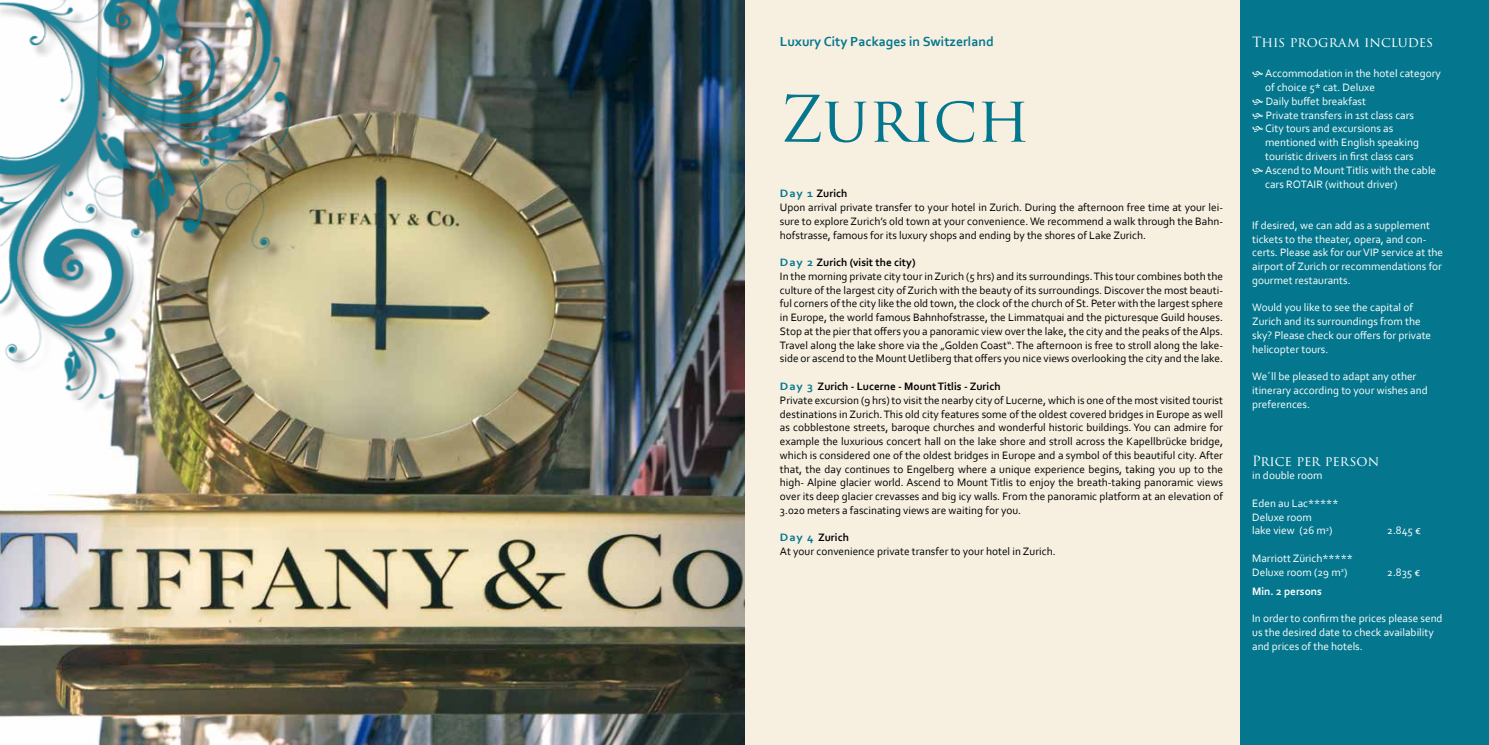
<style>
.page{position:relative;width:1489px;height:745px;background:#fff}
.page>*{position:absolute;margin:0;border:0;box-sizing:border-box;transform-origin:0 0}
.t1{font:62.5px "Trajan Pro 3";letter-spacing:-.01em;color:#04778e}
.t2{font:13.75px "Trajan Pro 3";letter-spacing:-.01em;color:#fff}
.t3{font:700 13.75px "Corbel";color:#04778e}
.t4{font:11.25px/13.8px "Corbel";color:#000}
.t5{font:11.25px/13.8px "Corbel";color:#fff}
.t6{font:700 11.25px "Corbel";color:#fff}
.s1{font-weight:700;color:#04778e}
.s2{font-weight:700}
</style>
<div class="page">
<div style="left:0;top:0;width:1488px;height:744px;background:#f7f0e1"></div>
<img style="left:0;top:0;width:744px;height:744px">
<div style="left:1240px;top:0;width:248px;height:744px;background:#04778e"></div>
<div style="left:0;top:0;width:305px;height:414px;background:#000;opacity:.5"></div>
<img style="left:0;top:0;width:290px;height:399px">
<p class="t3" style="left:780px;top:33px;width:215px">Luxury City Packages in Switzerland</p>
<p class="t2" style="left:1251px;top:33px;width:183px">This program includes</p>
<p class="t5" style="left:1265px;top:66px;width:177px">Accommodation in the hotel category of choice 5* cat. Deluxe<br>Daily buffet breakfast<br>Private transfers in 1st class cars<br>City tours and excursions as mentioned with English speaking touristic drivers in first class cars<br>Ascend to Mount Titlis with the cable cars ROTAIR (without driver)</p>
<p class="t5" style="left:1252px;top:218px;width:192px">If desired, we can add as a supplement tickets to the theater, opera, and con&shy;certs. Please ask for our VIP service at the airport of Zurich or recommendations for gourmet restaurants.</p>
<p class="t5" style="left:1252px;top:300px;width:180px">Would you like to see the capital of<br>Zurich and its surroundings from the sky? Please check our offers for private helicopter tours.</p>
<p class="t5" style="left:1252px;top:369px;width:177px">We´ll be pleased to adapt any other itinerary according to your wishes and preferences.</p>
<h1 class="t1" style="left:780px;top:76px;width:251px">Zurich</h1>
<p class="t4" style="left:780px;top:186px;width:444px"><span class="s1">Day 1</span> <span class="s2">Zurich<br></span>Upon arrival private transfer to your hotel in Zurich. During the afternoon free time at your lei&shy;sure to explore Zurich’s old town at your convenience. We recommend a walk through the Bahn&shy;hofstrasse, famous for its luxury shops and ending by the shores of Lake Zurich.</p>
<p class="t4" style="left:780px;top:255px;width:444px"><span class="s1">Day 2</span> <span class="s2">Zurich (visit the city)<br></span>In the morning private city tour in Zurich (5 hrs) and its surroundings. This tour combines both the culture of the largest city of Zurich with the beauty of its surroundings. Discover the most beauti&shy;ful corners of the city like the old town, the clock of the church of St. Peter with the largest sphere in Europe, the world famous Bahnhofstrasse, the Limmatquai and the picturesque Guild houses.<br>Stop at the pier that offers you a panoramic view over the lake, the city and the peaks of the Alps.<br>Travel along the lake shore via the „Golden Coast“. The afternoon is free to stroll along the lake&shy;side or ascend to the Mount Uetliberg that offers you nice views overlooking the city and the lake.</p>
<p class="t4" style="left:780px;top:379px;width:444px"><span class="s1">Day 3</span> <span class="s2">Zurich - Lucerne - Mount Titlis - Zurich<br></span>Private excursion (9 hrs) to visit the nearby city of Lucerne, which is one of the most visited tourist destinations in Zurich. This old city features some of the oldest covered bridges in Europe as well as cobblestone streets, baroque churches and wonderful historic buildings. You can admire for example the luxurious concert hall on the lake shore and stroll across the Kapellbrücke bridge, which is considered one of the oldest bridges in Europe and a symbol of this beautiful city. After that, the day continues to Engelberg where a unique experience begins, taking you up to the high- Alpine glacier world. Ascend to Mount Titlis to enjoy the breath-taking panoramic views over its deep glacier crevasses and big icy walls. From the panoramic platform at an elevation of 3.020 meters a fascinating views are waiting for you.</p>
<p class="t4" style="left:780px;top:530px;width:277px"><span class="s1">Day 4</span> <span class="s2">Zurich<br></span>At your convenience private transfer to your hotel in Zurich.</p>
<p class="t2" style="left:1252px;top:451px;width:128px">Price per person</p>
<p class="t5" style="left:1252px;top:468px;width:72px">in double room</p>
<p class="t5" style="left:1252px;top:495px;width:88px">Eden au Lac*****<br>Deluxe room<br>lake view (26 m<sup>2</sup>)</p>
<p class="t5" style="left:1386px;top:523px;width:35px">2.845 €</p>
<p class="t5" style="left:1251px;top:550px;width:102px">Marriott Zürich*****<br>Deluxe room (29 m<sup>2</sup>)</p>
<p class="t5" style="left:1387px;top:564px;width:35px">2.835 €</p>
<p class="t6" style="left:1252px;top:583px;width:71px">Min. 2 persons</p>
<p class="t5" style="left:1252px;top:610px;width:192px">In order to confirm the prices please send us the desired date to check availability and prices of the hotels.</p>
</div>
